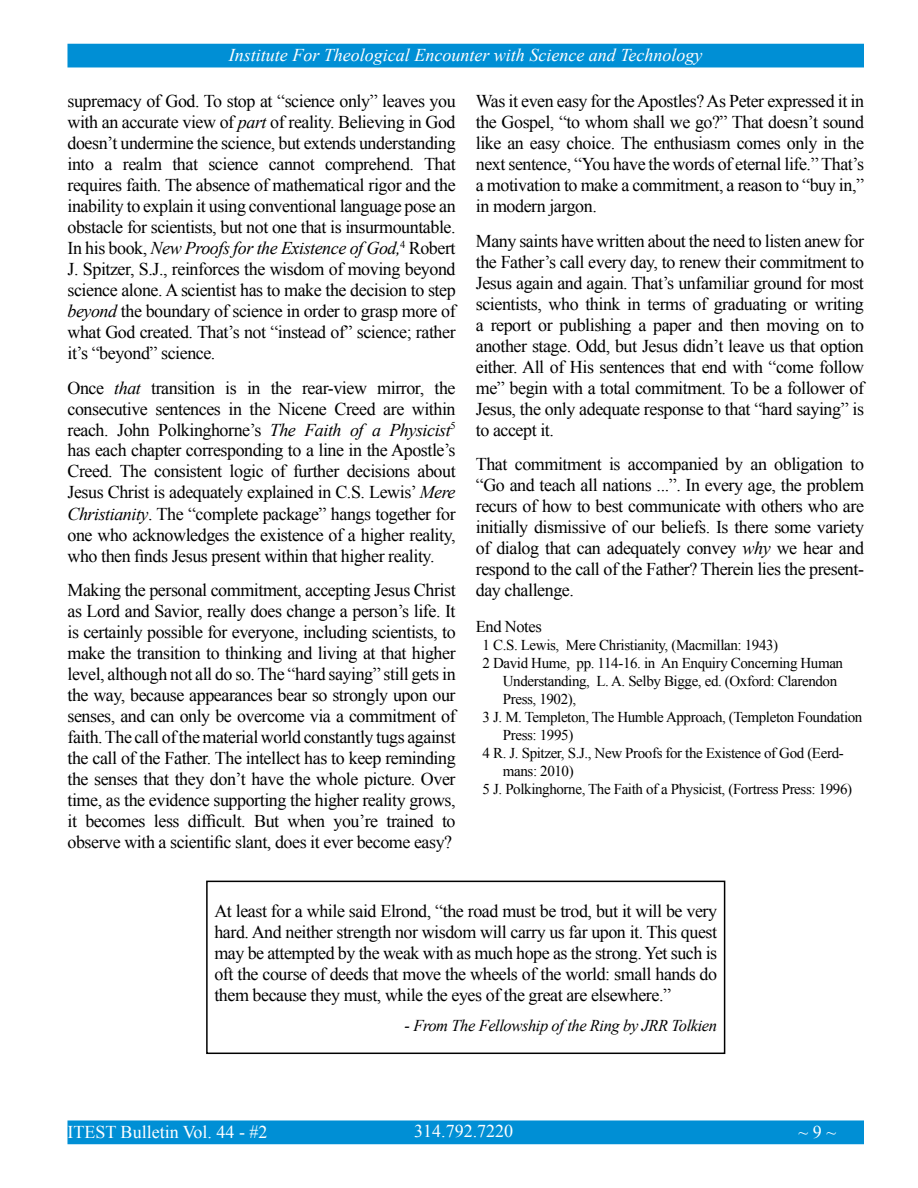
<style>
.page{position:relative;width:918px;height:1188px;background:#fff}
.page>*{position:absolute;margin:0;border:0;box-sizing:border-box;transform-origin:0 0}
.t1{font:18px/21px "Times New Roman";letter-spacing:-.025em;color:#000;text-align:justify}
.t2{font:italic 18px "Times New Roman";color:#fff}
.t3{font:18px "Times New Roman";color:#fff}
.t4{font:italic 16.5px "Times New Roman";letter-spacing:-.025em;color:#000}
.t5{font:16.5px "Times New Roman";letter-spacing:-.025em;color:#000}
.t6{font:15px "Times New Roman";letter-spacing:-.025em;color:#000}
.s1{font-style:italic}
</style>
<div class="page">
<div style="left:67px;top:44px;width:797px;height:23px;background:#008fd5"></div>
<div style="left:67px;top:1120px;width:797px;height:24px;background:#008fd5;border:2px solid #008fd5"></div>
<div style="left:206px;top:881px;width:519px;height:173px;border:2px solid #000"></div>
<p class="t2" style="left:229px;top:43px;width:475px">Institute For Theological Encounter with Science and Technology</p>
<p class="t1" style="left:67px;top:90px;width:390px">supremacy of God. To stop at “science only” leaves you with an accurate view of <span class="s1">part</span> of reality. Believing in God doesn’t undermine the science, but extends understanding into a realm that science cannot comprehend. That requires faith. The absence of mathematical rigor and the inability to explain it using conventional language pose an obstacle for scientists, but not one that is insurmountable.<br>In his book, <span class="s1">New Proofs for the Existence of God,</span><sup>4</sup> Robert J. Spitzer, S.J., reinforces the wisdom of moving beyond science alone. A scientist has to make the decision to step <span class="s1">beyond</span> the boundary of science in order to grasp more of what God created. That’s not “instead of” science; rather it’s “beyond” science.</p>
<p class="t1" style="left:67px;top:377px;width:390px">Once <span class="s1">that</span> transition is in the rear-view mirror, the consecutive sentences in the Nicene Creed are within reach. John Polkinghorne’s <span class="s1">The Faith of a Physicist</span><sup>5 </sup>has each chapter corresponding to a line in the Apostle’s Creed. The consistent logic of further decisions about Jesus Christ is adequately explained in C.S. Lewis’ <span class="s1">Mere Christianity</span>. The “complete package” hangs together for one who acknowledges the existence of a higher reality, who then finds Jesus present within that higher reality.</p>
<p class="t1" style="left:67px;top:579px;width:390px">Making the personal commitment, accepting Jesus Christ as Lord and Savior, really does change a person’s life. It is certainly possible for everyone, including scientists, to make the transition to thinking and living at that higher level, although not all do so. The “hard saying” still gets in the way, because appearances bear so strongly upon our senses, and can only be overcome via a commitment of faith. The call of the material world constantly tugs against the call of the Father. The intellect has to keep reminding the senses that they don’t have the whole picture. Over time, as the evidence supporting the higher reality grows, it becomes less difficult. But when you’re trained to observe with a scientific slant, does it ever become easy?</p>
<p class="t1" style="left:476px;top:90px;width:390px">Was it even easy for the Apostles? As Peter expressed it in the Gospel, “to whom shall we go?” That doesn’t sound like an easy choice. The enthusiasm comes only in the next sentence, “You have the words of eternal life.” That’s a motivation to make a commitment, a reason to “buy in,” in modern jargon.</p>
<p class="t1" style="left:476px;top:230px;width:390px">Many saints have written about the need to listen anew for the Father’s call every day, to renew their commitment to Jesus again and again. That’s unfamiliar ground for most scientists, who think in terms of graduating or writing a report or publishing a paper and then moving on to another stage. Odd, but Jesus didn’t leave us that option either. All of His sentences that end with “come follow me” begin with a total commitment. To be a follower of Jesus, the only adequate response to that “hard saying” is to accept it.</p>
<p class="t1" style="left:476px;top:453px;width:390px">That commitment is accompanied by an obligation to “Go and teach all nations ...”. In every age, the problem recurs of how to best communicate with others who are initially dismissive of our beliefs. Is there some variety of dialog that can adequately convey <span class="s1">why</span> we hear and respond to the call of the Father? Therein lies the present&shy;day challenge.</p>
<p class="t5" style="left:476px;top:616px;width:67px">End Notes</p>
<p class="t6" style="left:483px;top:635px;width:297px">1 C.S. Lewis, Mere Christianity, (Macmillan: 1943)</p>
<p class="t6" style="left:483px;top:653px;width:362px">2 David Hume, pp. 114-16. in An Enquiry Concerning Human</p>
<p class="t6" style="left:503px;top:671px;width:336px">Understanding, L. A. Selby Bigge, ed. (Oxford: Clarendon</p>
<p class="t6" style="left:503px;top:689px;width:75px">Press, 1902),</p>
<p class="t6" style="left:483px;top:707px;width:381px">3 J. M. Templeton, The Humble Approach, (Templeton Foundation</p>
<p class="t6" style="left:503px;top:725px;width:72px">Press: 1995)</p>
<p class="t6" style="left:483px;top:743px;width:363px">4 R. J. Spitzer, S.J., New Proofs for the Existence of God (Eerd-</p>
<p class="t6" style="left:503px;top:761px;width:72px">mans: 2010)</p>
<p class="t6" style="left:483px;top:779px;width:371px">5 J. Polkinghorne, The Faith of a Physicist, (Fortress Press: 1996)</p>
<p class="t1" style="left:214px;top:900px;width:504px">At least for a while said Elrond, “the road must be trod, but it will be very hard. And neither strength nor wisdom will carry us far upon it. This quest may be attempted by the weak with as much hope as the strong. Yet such is oft the course of deeds that move the wheels of the world: small hands do them because they must, while the eyes of the great are elsewhere.”</p>
<p class="t4" style="left:405px;top:1014px;width:314px">- From The Fellowship of the Ring by JRR Tolkien</p>
<p class="t3" style="left:68px;top:1120px;width:202px">ITEST Bulletin Vol. 44 - #2</p>
<p class="t3" style="left:414px;top:1119px;width:100px">314.792.7220</p>
<p class="t3" style="left:799px;top:1120px;width:39px">~ 9 ~</p>
</div>
